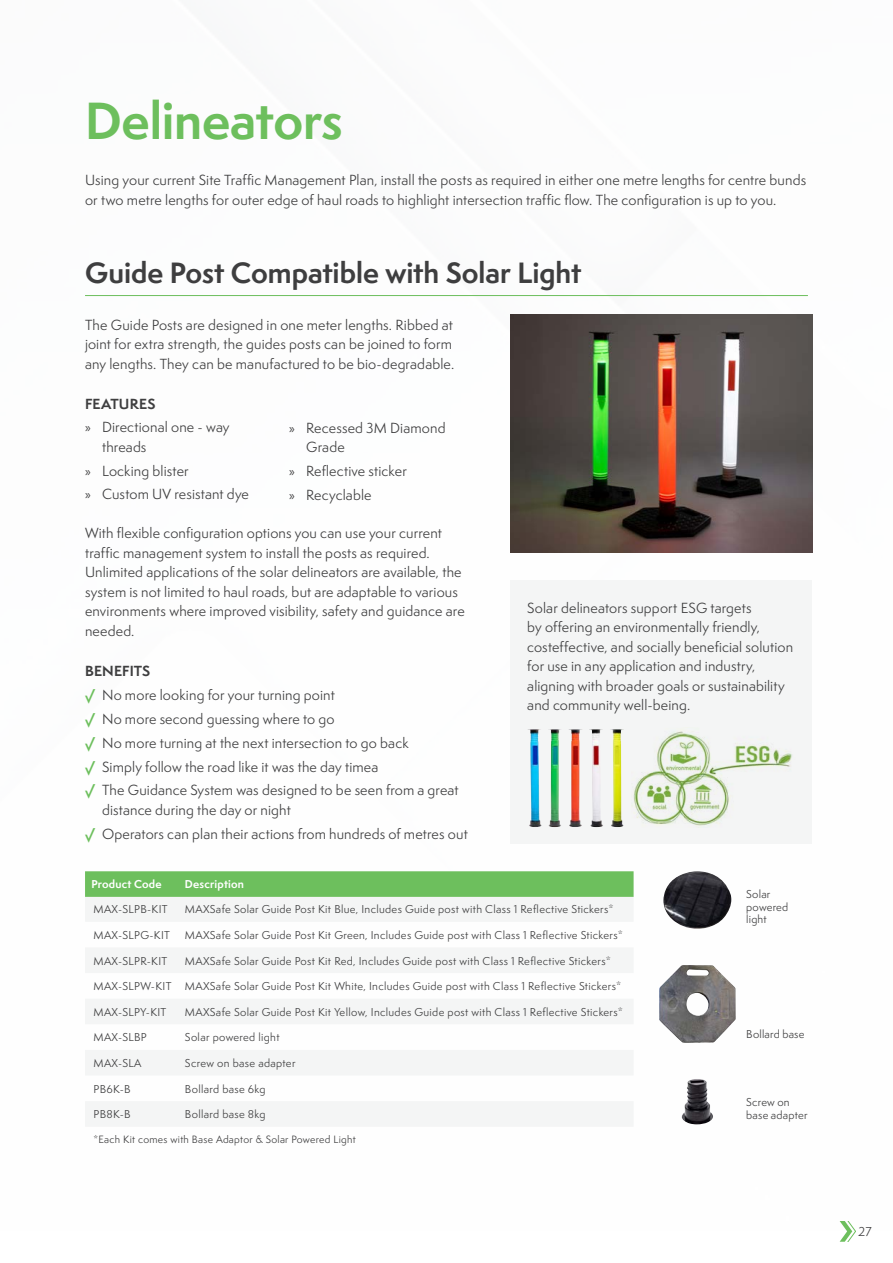
<style>
.page{position:relative;width:893px;height:1263px;background:#fff}
.page>*{position:absolute;margin:0;border:0;box-sizing:border-box;transform-origin:0 0}
.Title_-_Section__TOC{font:700 48px "Semplicita Pro";letter-spacing:-.005em;color:#6dbf5d}
.Header_-_Product_Name{font:700 27px "Semplicita Pro";color:#3e3e3f}
.Paragraph{font:13.5px/19.5px "Semplicita Pro";letter-spacing:.01em;color:#3e3e3f}
.Header_-_Sub_2{font:700 13.5px "Semplicita Pro";letter-spacing:.01em;color:#3e3e3f}
.t1{font:12px "Semplicita Pro";color:#3e3e3f}
.Table_-_Data{font:10.5px "Semplicita Pro";letter-spacing:.03em;color:#3e3e3f}
.Caption_-_Left{font:10.5px/12.6px "Semplicita Pro";letter-spacing:.02em;color:#3e3e3f}
.Table_-_Header_white{font:700 10.5px "Semplicita Pro";letter-spacing:.02em;color:#fff}
.Table_-_Footer{font:9.75px "Semplicita Pro";letter-spacing:.03em;color:#3e3e3f}
.s1{font-family:"Myriad Pro"}
.s2{font-weight:700;color:#6dbf5d}
</style>
<div class="page">
<svg style="left:840px;top:1221px;width:16px;height:21px"></svg>
<hr style="left:85px;top:295px;width:723px;height:1px;background:#6dbf5d">
<svg style="left:85px;top:871px;width:549px;height:26px;background:#6fbf5f"></svg>
<svg style="left:85px;top:897px;width:548px;height:229px;fill:#f4f5f5"></svg>
<img style="left:510px;top:315px;width:302px;height:238px">
<div style="left:510px;top:580px;width:302px;height:264px;background:#f4f5f5"></div>
<img style="left:632px;top:731px;width:160px;height:95px">
<img style="left:569px;top:729px;width:13px;height:98px">
<img style="left:610px;top:729px;width:14px;height:98px">
<img style="left:528px;top:729px;width:14px;height:98px">
<img style="left:589px;top:729px;width:14px;height:98px">
<img style="left:548px;top:729px;width:13px;height:98px">
<img style="left:663px;top:871px;width:68px;height:58px">
<img style="left:682px;top:1079px;width:31px;height:45px">
<img style="left:659px;top:965px;width:77px;height:78px">
<p class="Title_-_Section__TOC" style="left:85px;top:85px;width:259px">Delineators</p>
<p class="Paragraph" style="left:85px;top:170px;width:723px">Using your current Site Traffic Management Plan, install the posts as required in either one metre lengths for centre bunds or two metre lengths for outer edge of haul roads to highlight intersection traffic flow. The configuration is up to you.</p>
<p class="Header_-_Product_Name" style="left:85px;top:253px;width:498px">Guide Post Compatible with Solar Light</p>
<p class="Paragraph" style="left:85px;top:315px;width:371px">The Guide Posts are designed in one meter lengths. Ribbed at joint for extra strength, the guides posts can be joined to form any lengths. They can be manufactured to be bio-degradable.</p>
<p class="Header_-_Sub_2" style="left:85px;top:393px;width:72px">FEATURES</p>
<p class="Paragraph" style="left:102px;top:417px;width:129px;text-indent:-17px"><span class="s1">»</span> Directional one - way threads</p>
<p class="Paragraph" style="left:85px;top:460px;width:105px"><span class="s1">»</span> Locking blister</p>
<p class="Paragraph" style="left:85px;top:484px;width:165px"><span class="s1">»</span> Custom UV resistant dye</p>
<p class="Paragraph" style="left:306px;top:418px;width:141px;text-indent:-17px"><span class="s1">»</span> Recessed 3M Diamond<br>Grade</p>
<p class="Paragraph" style="left:289px;top:461px;width:119px"><span class="s1">»</span> Reflective sticker</p>
<p class="Paragraph" style="left:289px;top:485px;width:84px"><span class="s1">»</span> Recyclable</p>
<p class="Paragraph" style="left:85px;top:523px;width:381px">With flexible configuration options you can use your current traffic management system to install the posts as required.<br>Unlimited applications of the solar delineators are available, the system is not limited to haul roads, but are adaptable to various environments where improved visibility, safety and guidance are needed.</p>
<p class="Header_-_Sub_2" style="left:85px;top:661px;width:67px">BENEFITS</p>
<p class="Paragraph" style="left:85px;top:685px;width:251px"><span class="s2">√</span> No more looking for your turning point</p>
<p class="Paragraph" style="left:85px;top:709px;width:251px"><span class="s2">√</span> No more second guessing where to go</p>
<p class="Paragraph" style="left:85px;top:733px;width:325px"><span class="s2">√</span> No more turning at the next intersection to go back</p>
<p class="Paragraph" style="left:85px;top:756px;width:295px"><span class="s2">√</span> Simply follow the road like it was the day timea</p>
<p class="Paragraph" style="left:102px;top:780px;width:358px;text-indent:-17px"><span class="s2">√</span> The Guidance System was designed to be seen from a great distance during the day or night</p>
<p class="Paragraph" style="left:85px;top:823px;width:384px"><span class="s2">√</span> Operators can plan their actions from hundreds of metres out</p>
<p class="Paragraph" style="left:527px;top:598px;width:267px">Solar delineators support ESG targets<br>by offering an environmentally friendly, costeffective, and socially beneficial solution for use in any application and industry, aligning with broader goals or sustainability and community well-being.</p>
<p class="Table_-_Header_white" style="left:91px;top:877px;width:72px">Product Code</p>
<p class="Table_-_Header_white" style="left:185px;top:877px;width:61px">Description</p>
<p class="Table_-_Data" style="left:94px;top:902px;width:76px">MAX-SLPB-KIT</p>
<p class="Table_-_Data" style="left:185px;top:902px;width:430px">MAXSafe Solar Guide Post Kit Blue, Includes Guide post with Class 1 Reflective Stickers*</p>
<p class="Table_-_Data" style="left:94px;top:927px;width:78px">MAX-SLPG-KIT</p>
<p class="Table_-_Data" style="left:185px;top:927px;width:439px">MAXSafe Solar Guide Post Kit Green, Includes Guide post with Class 1 Reflective Stickers*</p>
<p class="Table_-_Data" style="left:94px;top:953px;width:75px">MAX-SLPR-KIT</p>
<p class="Table_-_Data" style="left:185px;top:953px;width:427px">MAXSafe Solar Guide Post Kit Red, Includes Guide post with Class 1 Reflective Stickers*</p>
<p class="Table_-_Data" style="left:94px;top:979px;width:79px">MAX-SLPW-KIT</p>
<p class="Table_-_Data" style="left:185px;top:979px;width:438px">MAXSafe Solar Guide Post Kit White, Includes Guide post with Class 1 Reflective Stickers*</p>
<p class="Table_-_Data" style="left:94px;top:1004px;width:74px">MAX-SLPY-KIT</p>
<p class="Table_-_Data" style="left:185px;top:1004px;width:439px">MAXSafe Solar Guide Post Kit Yellow, Includes Guide post with Class 1 Reflective Stickers*</p>
<p class="Table_-_Data" style="left:94px;top:1030px;width:55px">MAX-SLBP</p>
<p class="Table_-_Data" style="left:185px;top:1030px;width:96px">Solar powered light</p>
<p class="Table_-_Data" style="left:94px;top:1056px;width:49px">MAX-SLA</p>
<p class="Table_-_Data" style="left:185px;top:1056px;width:112px">Screw on base adapter</p>
<p class="Table_-_Data" style="left:94px;top:1081px;width:39px">PB6K-B</p>
<p class="Table_-_Data" style="left:185px;top:1081px;width:82px">Bollard base 6kg</p>
<p class="Table_-_Data" style="left:94px;top:1107px;width:39px">PB8K-B</p>
<p class="Table_-_Data" style="left:185px;top:1107px;width:82px">Bollard base 8kg</p>
<p class="Table_-_Footer" style="left:94px;top:1132px;width:264px">*Each Kit comes with Base Adaptor &amp; Solar Powered Light</p>
<p class="Caption_-_Left" style="left:746px;top:888px;width:44px">Solar powered light</p>
<p class="Caption_-_Left" style="left:746px;top:1027px;width:60px">Bollard base</p>
<p class="Caption_-_Left" style="left:746px;top:1096px;width:63px">Screw on base adapter</p>
<p class="t1" style="left:858px;top:1223px;width:15px">27</p>
</div>
